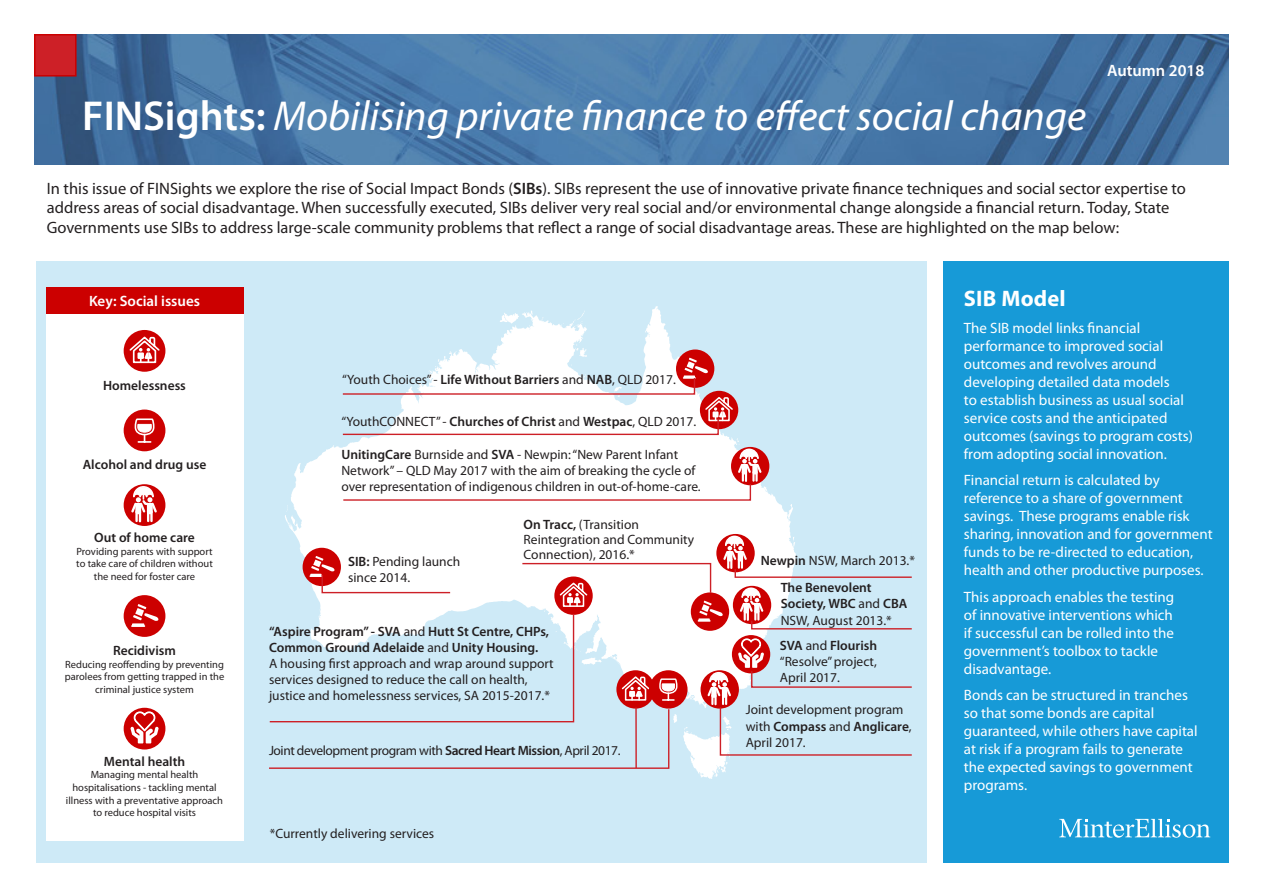
<style>
.page{position:relative;width:1263px;height:893px;background:#fff}
.page>*{position:absolute;margin:0;border:0;box-sizing:border-box;transform-origin:0 0}
.t1{font:italic 42px "Myriad Pro";color:#fff}
.t2{font:700 22.5px "Myriad Pro";letter-spacing:.01em;color:#fff}
.t3{font:16.5px/19.8px "Myriad Pro";color:#231f20}
.t4{font:600 16.5px "Myriad Pro";color:#fff}
.t5{font:15px/18px "Myriad Pro";color:#fff}
.t6{font:600 15px "Myriad Pro";color:#fff}
.t7{font:13.5px/16.2px "Myriad Pro";color:#231f20}
.t8{font:600 13.5px/16.2px "Myriad Pro";color:#231f20}
.t9{font:13.5px "Myriad Pro";letter-spacing:-.03em;color:#231f20}
.t10{font:10.5px/12.6px "Myriad Pro";color:#231f20;text-align:center}
.s1{font-weight:600;font-style:normal}
.s2{font-weight:600}
.s3{font-weight:400}
</style>
<div class="page">
<div style="left:36px;top:261px;width:890px;height:602px;background:#ceeaf7"></div>
<div style="left:46px;top:287px;width:197px;height:553px;background:#fff"></div>
<img style="left:34px;top:34px;width:1195px;height:131px">
<div style="left:34px;top:34px;width:43px;height:43px;background:#cd2027;border:2px solid #c00"></div>
<div style="left:944px;top:261px;width:285px;height:602px;background:#179ad7"></div>
<div style="left:124px;top:330px;width:41px;height:42px;background:#c00;border-radius:50%"></div>
<svg style="left:128px;top:335px;width:33px;height:29px"></svg>
<div style="left:124px;top:410px;width:41px;height:41px;background:#c00;border-radius:50%"></div>
<svg style="left:134px;top:418px;width:21px;height:25px"></svg>
<div style="left:124px;top:484px;width:41px;height:42px;background:#c00;border-radius:50%"></div>
<svg style="left:129px;top:486px;width:30px;height:35px"></svg>
<div style="left:124px;top:708px;width:41px;height:41px;background:#c00;border-radius:50%"></div>
<svg style="left:130px;top:711px;width:29px;height:32px"></svg>
<div style="left:124px;top:595px;width:41px;height:42px;background:#c00;border-radius:50%"></div>
<svg style="left:131px;top:604px;width:28px;height:23px"></svg>
<div style="left:46px;top:287px;width:197px;height:27px;background:#c00"></div>
<svg style="left:285px;top:306px;width:508px;height:473px"></svg>
<div style="left:700px;top:391px;width:38px;height:38px;background:#c00;border-radius:50%"></div>
<div style="left:676px;top:349px;width:38px;height:39px;background:#c00;border-radius:50%"></div>
<div style="left:731px;top:447px;width:38px;height:38px;background:#c00;border-radius:50%"></div>
<svg style="left:716px;top:534px;width:39px;height:38px"></svg>
<svg style="left:342px;top:449px;width:421px;height:52px;background:#fcf1f2"></svg>
<svg style="left:341px;top:358px;width:393px;height:78px"></svg>
<svg style="left:269px;top:536px;width:643px;height:234px"></svg>
<svg style="left:1059px;top:819px;width:151px;height:19px"></svg>
<p class="t1" style="left:82px;top:90px;width:1005px"><span class="s1">FINSights:</span> Mobilising private finance to effect social change</p>
<p class="t4" style="left:1107px;top:60px;width:99px">Autumn 2018</p>
<p class="t3" style="left:47px;top:178px;width:1140px">In this issue of FINSights we explore the rise of Social Impact Bonds (<span class="s2">SIBs</span>). SIBs represent the use of innovative private finance techniques and social sector expertise to address areas of social disadvantage. When successfully executed, SIBs deliver very real social and/or environmental change alongside a financial return. Today, State<br>Governments use SIBs to address large-scale community problems that reflect a range of social disadvantage areas. These are highlighted on the map below:</p>
<p class="t6" style="left:89px;top:291px;width:113px">Key: Social issues</p>
<p class="t8" style="left:103px;top:377px;width:84px">Homelessness</p>
<p class="t8" style="left:83px;top:456px;width:125px">Alcohol and drug use</p>
<p class="t8" style="left:94px;top:529px;width:102px">Out of home care</p>
<p class="t10" style="left:76px;top:544px;width:138px">Providing parents with support to take care of children without the need for foster care</p>
<p class="t8" style="left:113px;top:642px;width:64px">Recidivism</p>
<p class="t10" style="left:65px;top:658px;width:161px">Reducing reoffending by preventing parolees from getting trapped in the criminal justice system</p>
<p class="t8" style="left:104px;top:753px;width:83px">Mental health</p>
<p class="t10" style="left:66px;top:768px;width:159px">Managing mental health hospitalisations - tackling mental illness with a preventative approach to reduce hospital visits</p>
<p class="t7" style="left:342px;top:371px;width:335px">“Youth Choices” - <span class="s2">Life Without Barriers</span> and <span class="s2">NAB</span>, QLD 2017.</p>
<p class="t7" style="left:341px;top:413px;width:356px">“YouthCONNECT” - <span class="s2">Churches of Christ</span> and <span class="s2">Westpac</span>, QLD 2017.</p>
<p class="t7" style="left:341px;top:446px;width:361px"><span class="s2">UnitingCare</span> Burnside and <span class="s2">SVA</span> - Newpin: “New Parent Infant<br>Network” – QLD May 2017 with the aim of breaking the cycle of over representation of indigenous children in out-of-home-care.</p>
<p class="t7" style="left:524px;top:517px;width:172px;line-height:15px"><span class="s2">On Tracc,</span> (Transition<br>Reintegration and Community<br>Connection), 2016.*</p>
<p class="t7" style="left:348px;top:553px;width:114px"><span class="s2">SIB:</span> Pending launch</p>
<p class="t7" style="left:761px;top:552px;width:156px"><span class="s2">Newpin</span> NSW, March 2013.*</p>
<p class="t7" style="left:348px;top:570px;width:64px">since 2014.</p>
<p class="t8" style="left:781px;top:579px;width:128px">The Benevolent<br>Society, WBC <span class="s3">and</span> CBA<br><span class="s3">NSW, August 2013.*</span></p>
<p class="t7" style="left:269px;top:623px;width:286px"><span class="s2">“Aspire Program” - SVA</span> and <span class="s2">Hutt St Centre, CHPs, Common Ground Adelaide</span> and <span class="s2">Unity Housing.<br></span>A housing first approach and wrap around support services designed to reduce the call on health, justice and homelessness services, SA 2015-2017.*</p>
<p class="t7" style="left:780px;top:637px;width:99px;text-align:justify"><span class="s2">SVA</span> and <span class="s2">Flourish </span>“Resolve” project, April 2017.</p>
<p class="t7" style="left:746px;top:702px;width:168px">Joint development program with <span class="s2">Compass</span> and <span class="s2">Anglicare</span>,<br>April 2017.</p>
<p class="t9" style="left:269px;top:742px;width:353px">Joint development program with <span class="s2">Sacred Heart Mission</span>, April 2017.</p>
<p class="t7" style="left:270px;top:825px;width:166px">*Currently delivering services</p>
<p class="t2" style="left:964px;top:284px;width:103px">SIB Model</p>
<p class="t5" style="left:964px;top:318px;width:231px">The SIB model links financial performance to improved social outcomes and revolves around developing detailed data models<br>to establish business as usual social service costs and the anticipated outcomes (savings to program costs) from adopting social innovation.</p>
<p class="t5" style="left:964px;top:471px;width:250px">Financial return is calculated by reference to a share of government savings. These programs enable risk sharing, innovation and for government funds to be re-directed to education, health and other productive purposes.</p>
<p class="t5" style="left:964px;top:587px;width:212px">This approach enables the testing of innovative interventions which if successful can be rolled into the government’s toolbox to tackle disadvantage.</p>
<p class="t5" style="left:964px;top:686px;width:235px">Bonds can be structured in tranches so that some bonds are capital guaranteed, while others have capital at risk if a program fails to generate the expected savings to government programs.</p>
</div>
